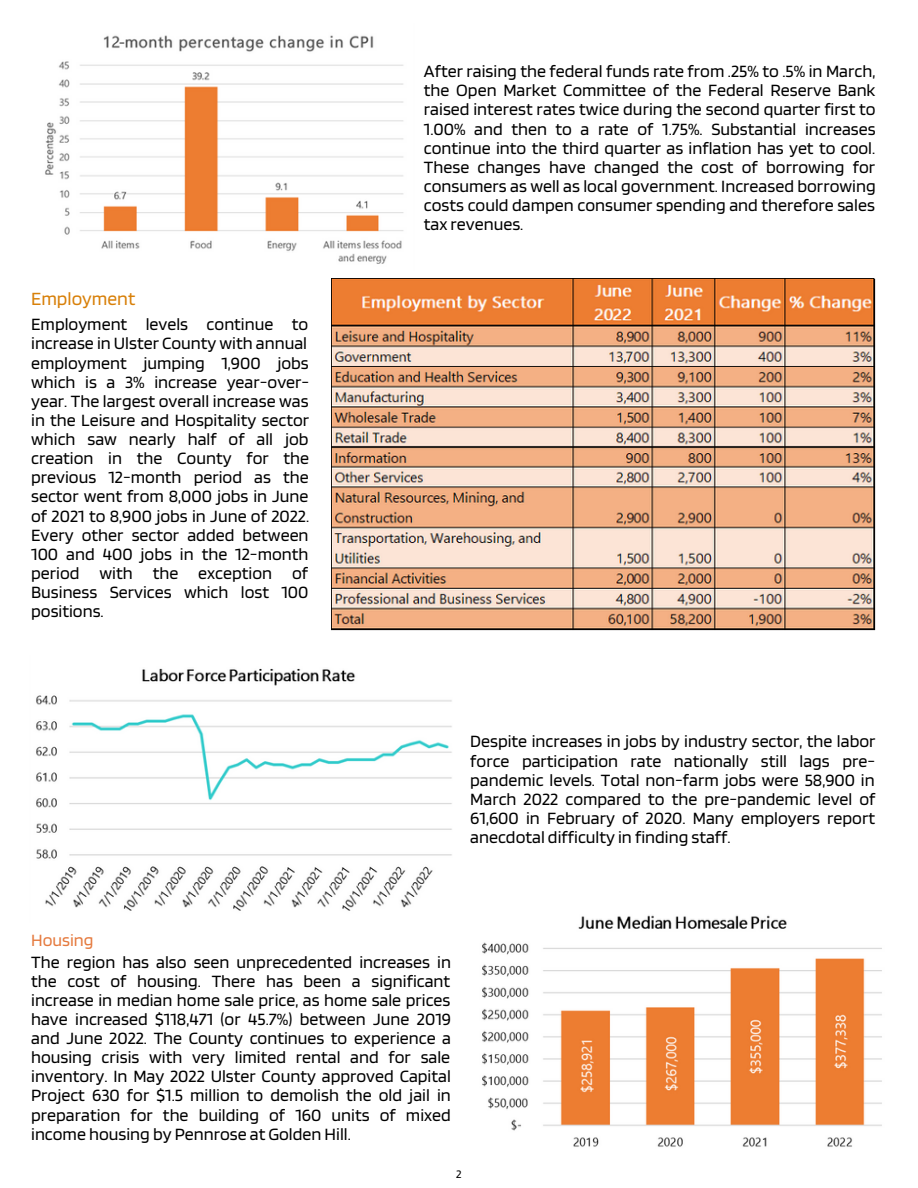
<style>
.page{position:relative;width:918px;height:1188px;background:#fff}
.page>*{position:absolute;margin:0;border:0;box-sizing:border-box;transform-origin:0 0}
.t1{font:19.5px "Blinker";color:#d88009}
.t2{font:18px/19.2px "Blinker";color:#000;text-align:justify}
.t3{font:18px "Blinker";color:#e57a3e}
.t4{font:12px "Blinker";color:#000}
</style>
<div class="page">
<img style="left:36px;top:668px;width:416px;height:243px">
<img style="left:331px;top:278px;width:545px;height:352px">
<img style="left:45px;top:35px;width:359px;height:229px">
<img style="left:482px;top:915px;width:400px;height:232px">
<p class="t1" style="left:31px;top:287px;width:106px">Employment</p>
<p class="t2" style="left:31px;top:314px;width:280px;text-align:left">Employment levels continue to increase in Ulster County with annual employment jumping 1,900 jobs which is a 3% increase year-over&shy;year. The largest overall increase was in the Leisure and Hospitality sector which saw nearly half of all job creation in the County for the previous 12-month period as the sector went from 8,000 jobs in June of 2021 to 8,900 jobs in June of 2022.<br>Every other sector added between<br>100 and 400 jobs in the 12-month period with the exception of<br>Business Services which lost 100 positions.</p>
<p class="t3" style="left:31px;top:929px;width:64px">Housing</p>
<p class="t2" style="left:424px;top:61px;width:453px">After raising the federal funds rate from .25% to .5% in March, the Open Market Committee of the Federal Reserve Bank raised interest rates twice during the second quarter first to 1.00% and then to a rate of 1.75%. Substantial increases continue into the third quarter as inflation has yet to cool.<br>These changes have changed the cost of borrowing for consumers as well as local government. Increased borrowing costs could dampen consumer spending and therefore sales tax revenues.</p>
<p class="t2" style="left:470px;top:731px;width:407px">Despite increases in jobs by industry sector, the labor force participation rate nationally still lags pre&shy;pandemic levels. Total non-farm jobs were 58,900 in March 2022 compared to the pre-pandemic level of 61,600 in February of 2020. Many employers report anecdotal difficulty in finding staff.</p>
<p class="t2" style="left:31px;top:952px;width:422px">The region has also seen unprecedented increases in the cost of housing. There has been a significant increase in median home sale price, as home sale prices have increased $118,471 (or 45.7%) between June 2019 and June 2022. The County continues to experience a housing crisis with very limited rental and for sale inventory. In May 2022 Ulster County approved Capital Project 630 for $1.5 million to demolish the old jail in preparation for the building of 160 units of mixed income housing by Pennrose at Golden Hill.</p>
<p class="t4" style="left:456px;top:1167px;width:7px">2</p>
</div>
